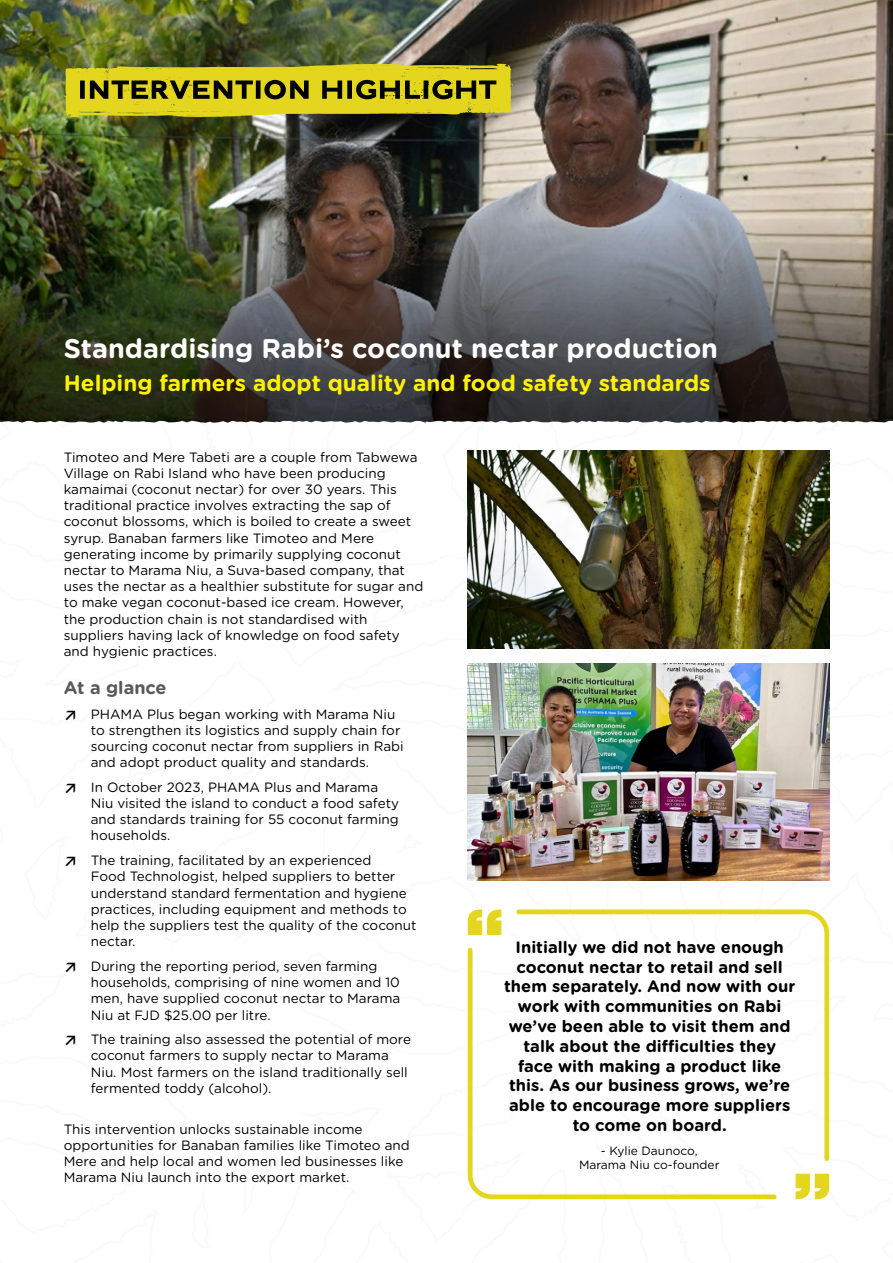
<style>
.page{position:relative;width:893px;height:1263px;background:#fff}
.page>*{position:absolute;margin:0;border:0;box-sizing:border-box;transform-origin:0 0}
.t1{font:700 27px "Gotham Rounded";color:#fff}
.t2{font:700 22.5px "Gotham Rounded";color:#fff200}
.t3{font:700 18px "Gotham Rounded";color:#58595b}
.t4{font:700 16.5px/19.8px "Gotham Rounded";color:#000;text-align:center}
.t5{font:13.5px/16.2px "Gotham Rounded";color:#000}
.t6{font:12px/14.4px "Gotham Rounded";color:#000;text-align:center}
.s1{font-family:"DIN Pro";font-weight:700}
</style>
<div class="page">
<img style="left:0;top:0;width:893px;height:1200px">
<img style="left:468px;top:451px;width:361px;height:197px">
<img style="left:468px;top:664px;width:361px;height:216px">
<svg style="left:796px;top:1174px;width:33px;height:25px"></svg>
<svg style="left:468px;top:909px;width:33px;height:26px"></svg>
<svg style="left:465px;top:945px;width:314px;height:255px"></svg>
<svg style="left:514px;top:907px;width:318px;height:256px"></svg>
<svg style="left:64px;top:64px;width:449px;height:53px;background:#b0a71a"></svg>
<h1 class="t1" style="left:64px;top:328px;width:656px">Standardising Rabi’s coconut nectar production</h1>
<h2 class="t2" style="left:64px;top:366px;width:648px">Helping farmers adopt quality and food safety standards</h2>
<p class="t5" style="left:64px;top:448px;width:361px">Timoteo and Mere Tabeti are a couple from Tabwewa Village on Rabi Island who have been producing kamaimai (coconut nectar) for over 30 years. This traditional practice involves extracting the sap of coconut blossoms, which is boiled to create a sweet syrup. Banaban farmers like Timoteo and Mere generating income by primarily supplying coconut nectar to Marama Niu, a Suva-based company, that uses the nectar as a healthier substitute for sugar and to make vegan coconut-based ice cream. However, the production chain is not standardised with suppliers having lack of knowledge on food safety and hygienic practices.</p>
<h3 class="t3" style="left:64px;top:674px;width:104px">At a glance</h3>
<p class="t5" style="left:91px;top:705px;width:314px;text-indent:-27px"><span class="s1">↗</span> PHAMA Plus began working with Marama Niu to strengthen its logistics and supply chain for sourcing coconut nectar from suppliers in Rabi and adopt product quality and standards.</p>
<p class="t5" style="left:91px;top:778px;width:310px;text-indent:-27px"><span class="s1">↗</span> In October 2023, PHAMA Plus and Marama Niu visited the island to conduct a food safety and standards training for 55 coconut farming households.</p>
<p class="t5" style="left:91px;top:852px;width:327px;text-indent:-27px"><span class="s1">↗</span> The training, facilitated by an experienced<br>Food Technologist, helped suppliers to better understand standard fermentation and hygiene practices, including equipment and methods to help the suppliers test the quality of the coconut nectar.</p>
<p class="t5" style="left:91px;top:957px;width:311px;text-indent:-27px"><span class="s1">↗</span> During the reporting period, seven farming households, comprising of nine women and 10 men, have supplied coconut nectar to Marama Niu at FJD $25.00 per litre.</p>
<p class="t5" style="left:91px;top:1031px;width:322px;text-indent:-27px"><span class="s1">↗</span> The training also assessed the potential of more coconut farmers to supply nectar to Marama Niu. Most farmers on the island traditionally sell fermented toddy (alcohol).</p>
<p class="t5" style="left:64px;top:1120px;width:348px">This intervention unlocks sustainable income opportunities for Banaban families like Timoteo and Mere and help local and women led businesses like Marama Niu launch into the export market.</p>
<p class="t4" style="left:504px;top:936px;width:293px">Initially we did not have enough coconut nectar to retail and sell them separately. And now with our work with communities on Rabi we’ve been able to visit them and talk about the difficulties they face with making a product like this. As our business grows, we’re able to encourage more suppliers to come on board.</p>
<p class="t6" style="left:579px;top:1143px;width:142px">- Kylie Daunoco,<br>Marama Niu co-founder</p>
</div>
